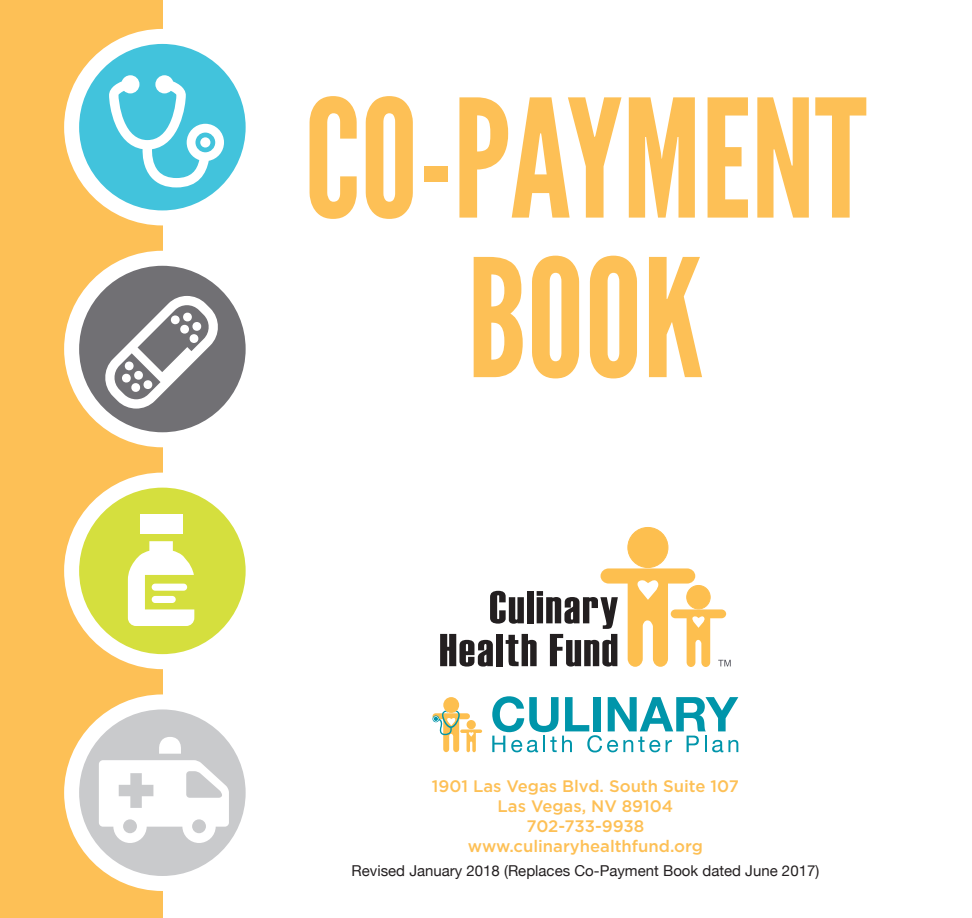
<style>
.page{position:relative;width:972px;height:918px;background:#fff}
.page>*{position:absolute;margin:0;border:0;box-sizing:border-box;transform-origin:0 0}
.t1{font:163.5px/159.6px "League Gothic";color:#fdc056;text-align:center}
.t2{font:500 16.65px/20px "Gotham";color:#fdc056;text-align:center}
.t3{font:15px "Helvetica Neue";color:#231f20}
</style>
<div class="page">
<div style="left:0;top:0;width:162px;height:918px;background:#fdc056"></div>
<svg style="left:75px;top:43px;width:170px;height:173px"></svg>
<div style="left:64px;top:29px;width:197px;height:196px;border:15px solid #fff;border-radius:50%"></div>
<svg style="left:75px;top:487px;width:170px;height:172px"></svg>
<div style="left:152px;top:584px;width:35px;height:7px;background:#fff;border-radius:4px"></div>
<div style="left:152px;top:596px;width:24px;height:7px;background:#fff;border-radius:4px"></div>
<div style="left:64px;top:473px;width:197px;height:196px;border:15px solid #fff;border-radius:50%"></div>
<svg style="left:75px;top:265px;width:170px;height:173px"></svg>
<div style="left:64px;top:251px;width:197px;height:196px;border:15px solid #fff;border-radius:50%"></div>
<svg style="left:77px;top:710px;width:168px;height:171px"></svg>
<div style="left:64px;top:694px;width:197px;height:197px;border:15px solid #fff;border-radius:50%"></div>
<div style="left:628px;top:527px;width:40px;height:41px;background:#fdbf4f;border-radius:50%"></div>
<div style="left:628px;top:527px;width:40px;height:41px;border:1px solid #fdbf4f;border-radius:50%"></div>
<svg style="left:440px;top:568px;width:291px;height:99px"></svg>
<svg style="left:432px;top:697px;width:50px;height:55px"></svg>
<svg style="left:492px;top:696px;width:246px;height:56px"></svg>
<h1 class="t1" style="left:304px;top:80px;width:564px">CO-PAYMENT<br>BOOK</h1>
<p class="t2" style="left:432px;top:776px;width:308px">1901 Las Vegas Blvd. South Suite 107<br>Las Vegas, NV 89104<br>702-733-9938 www.culinaryhealthfund.org</p>
<p class="t3" style="left:352px;top:861px;width:469px">Revised January 2018 (Replaces Co-Payment Book dated June 2017)</p>
</div>
